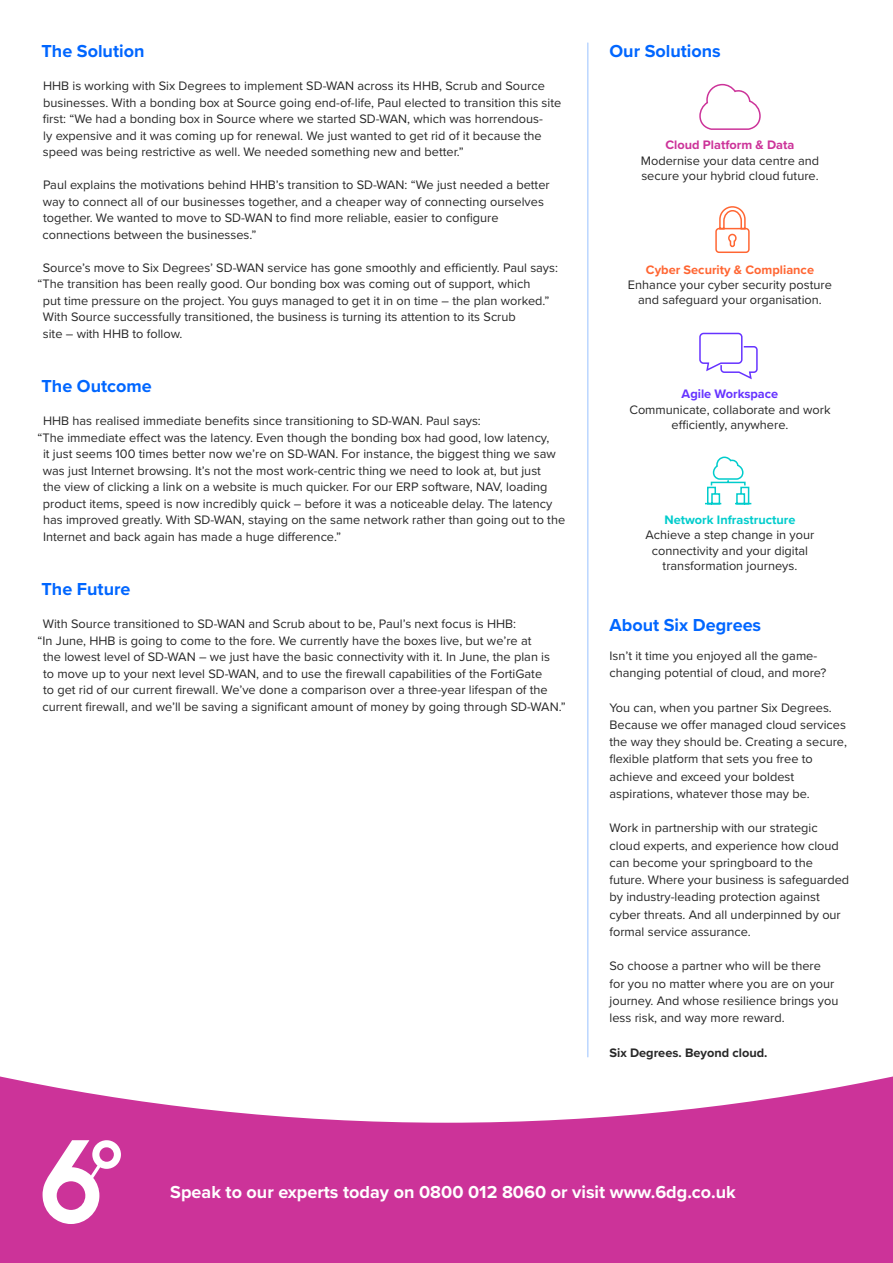
<style>
.page{position:relative;width:893px;height:1263px;background:#fff}
.page>*{position:absolute;margin:0;border:0;box-sizing:border-box;transform-origin:0 0}
.Sub-Headings{font:700 18px "Proxima Nova";color:#06f}
.Sub-Headings-2{font:700 18px "Proxima Nova";color:#fff}
.Body_Copy{font:12.75px/16.5px "Proxima Nova";color:#282828}
.Body_Copy-2{font:700 12.75px "Proxima Nova";color:#f63}
.Body_Copy-3{font:700 12.75px "Proxima Nova";color:#282828}
.Body_Copy-4{font:700 12.75px "Proxima Nova";color:#0cc}
.Body_Copy-5{font:700 12.75px "Proxima Nova";color:#c39}
.Body_Copy-6{font:700 12.75px "Proxima Nova";color:#63f}
</style>
<div class="page">
<svg style="left:0;top:1076px;width:893px;height:187px;fill:#c39"></svg>
<svg style="left:43px;top:1140px;width:78px;height:84px"></svg>
<hr style="left:587px;top:43px;width:1px;height:1014px;background:#99c2ff">
<svg style="left:699px;top:83px;width:62px;height:47px"></svg>
<svg style="left:715px;top:206px;width:35px;height:47px"></svg>
<svg style="left:699px;top:332px;width:59px;height:48px"></svg>
<svg style="left:705px;top:456px;width:47px;height:49px"></svg>
<p class="Sub-Headings" style="left:41px;top:38px;width:104px">The Solution</p>
<p class="Body_Copy" style="left:43px;top:77px;width:520px">HHB is working with Six Degrees to implement SD-WAN across its HHB, Scrub and Source businesses. With a bonding box at Source going end-of-life, Paul elected to transition this site first: “We had a bonding box in Source where we started SD-WAN, which was horrendous-<br>ly expensive and it was coming up for renewal. We just wanted to get rid of it because the speed was being restrictive as well. We needed something new and better.”</p>
<p class="Body_Copy" style="left:43px;top:176px;width:508px">Paul explains the motivations behind HHB’s transition to SD-WAN: “We just needed a better way to connect all of our businesses together, and a cheaper way of connecting ourselves</p>
<p class="Body_Copy" style="left:43px;top:209px;width:457px">together. We wanted to move to SD-WAN to find more reliable, easier to configure</p>
<p class="Body_Copy" style="left:42px;top:226px;width:216px">connections between the businesses.”</p>
<p class="Body_Copy" style="left:38px;top:259px;width:522px;text-indent:5px">Source’s move to Six Degrees’ SD-WAN service has gone smoothly and efficiently. Paul says: “The transition has been really good. Our bonding box was coming out of support, which</p>
<p class="Body_Copy" style="left:43px;top:292px;width:508px">put time pressure on the project. You guys managed to get it in on time – the plan worked.”</p>
<p class="Body_Copy" style="left:43px;top:308px;width:475px">With Source successfully transitioned, the business is turning its attention to its Scrub</p>
<p class="Body_Copy" style="left:43px;top:325px;width:141px">site – with HHB to follow.</p>
<p class="Sub-Headings" style="left:41px;top:373px;width:112px">The Outcome</p>
<p class="Body_Copy" style="left:43px;top:412px;width:439px">HHB has realised immediate benefits since transitioning to SD-WAN. Paul says:</p>
<p class="Body_Copy" style="left:38px;top:429px;width:513px">“The immediate effect was the latency. Even though the bonding box had good, low latency,</p>
<p class="Body_Copy" style="left:43px;top:445px;width:524px">it just seems 100 times better now we’re on SD-WAN. For instance, the biggest thing we saw was just Internet browsing. It’s not the most work-centric thing we need to look at, but just<br>the view of clicking a link on a website is much quicker. For our ERP software, NAV, loading product items, speed is now incredibly quick – before it was a noticeable delay. The latency has improved greatly. With SD-WAN, staying on the same network rather than going out to the Internet and back again has made a huge difference.”</p>
<p class="Sub-Headings" style="left:41px;top:576px;width:91px">The Future</p>
<p class="Body_Copy" style="left:43px;top:615px;width:475px">With Source transitioned to SD-WAN and Scrub about to be, Paul’s next focus is HHB:</p>
<p class="Body_Copy" style="left:38px;top:632px;width:495px">“In June, HHB is going to come to the fore. We currently have the boxes live, but we’re at</p>
<p class="Body_Copy" style="left:43px;top:648px;width:508px">the lowest level of SD-WAN – we just have the basic connectivity with it. In June, the plan is</p>
<p class="Body_Copy" style="left:42px;top:665px;width:525px">to move up to your next level SD-WAN, and to use the firewall capabilities of the FortiGate<br>to get rid of our current firewall. We’ve done a comparison over a three-year lifespan of the current firewall, and we’ll be saving a significant amount of money by going through SD-WAN.”</p>
<p class="Sub-Headings" style="left:609px;top:38px;width:113px">Our Solutions</p>
<p class="Body_Copy-5" style="left:665px;top:136px;width:130px">Cloud Platform &amp; Data</p>
<p class="Body_Copy" style="left:641px;top:152px;width:180px">Modernise your data centre and</p>
<p class="Body_Copy" style="left:641px;top:167px;width:179px">secure your hybrid cloud future.</p>
<p class="Body_Copy-2" style="left:646px;top:260px;width:170px">Cyber Security &amp; Compliance</p>
<p class="Body_Copy" style="left:628px;top:276px;width:205px">Enhance your cyber security posture</p>
<p class="Body_Copy" style="left:638px;top:291px;width:185px">and safeguard your organisation.</p>
<p class="Body_Copy-6" style="left:682px;top:385px;width:98px">Agile Workspace</p>
<p class="Body_Copy" style="left:629px;top:401px;width:203px">Communicate, collaborate and work</p>
<p class="Body_Copy" style="left:672px;top:416px;width:118px">efficiently, anywhere.</p>
<p class="Body_Copy-4" style="left:664px;top:510px;width:133px">Network Infrastructure</p>
<p class="Body_Copy" style="left:646px;top:526px;width:170px">Achieve a step change in your</p>
<p class="Body_Copy" style="left:652px;top:541px;width:158px">connectivity and your digital</p>
<p class="Body_Copy" style="left:663px;top:557px;width:136px">transformation journeys.</p>
<p class="Sub-Headings" style="left:609px;top:611px;width:153px">About Six Degrees</p>
<p class="Body_Copy" style="left:609px;top:646px;width:218px;line-height:17.2px">Isn’t it time you enjoyed all the game&shy;changing potential of cloud, and more?</p>
<p class="Body_Copy" style="left:609px;top:698px;width:239px;line-height:17.2px">You can, when you partner Six Degrees.<br>Because we offer managed cloud services the way they should be. Creating a secure, flexible platform that sets you free to achieve and exceed your boldest</p>
<p class="Body_Copy" style="left:609px;top:785px;width:202px">aspirations, whatever those may be.</p>
<p class="Body_Copy" style="left:609px;top:819px;width:231px;line-height:17.2px">Work in partnership with our strategic cloud experts, and experience how cloud can become your springboard to the</p>
<p class="Body_Copy" style="left:609px;top:871px;width:241px">future. Where your business is safeguarded</p>
<p class="Body_Copy" style="left:609px;top:888px;width:233px;line-height:17.2px">by industry-leading protection against cyber threats. And all underpinned by our formal service assurance.</p>
<p class="Body_Copy" style="left:609px;top:957px;width:213px">So choose a partner who will be there</p>
<p class="Body_Copy" style="left:609px;top:974px;width:230px;line-height:17.2px">for you no matter where you are on your journey. And whose resilience brings you less risk, and way more reward.</p>
<p class="Body_Copy-3" style="left:609px;top:1043px;width:160px">Six Degrees. Beyond cloud.</p>
<p class="Sub-Headings-2" style="left:170px;top:1178px;width:567px">Speak to our experts today on 0800 012 8060 or visit www.6dg.co.uk</p>
</div>
